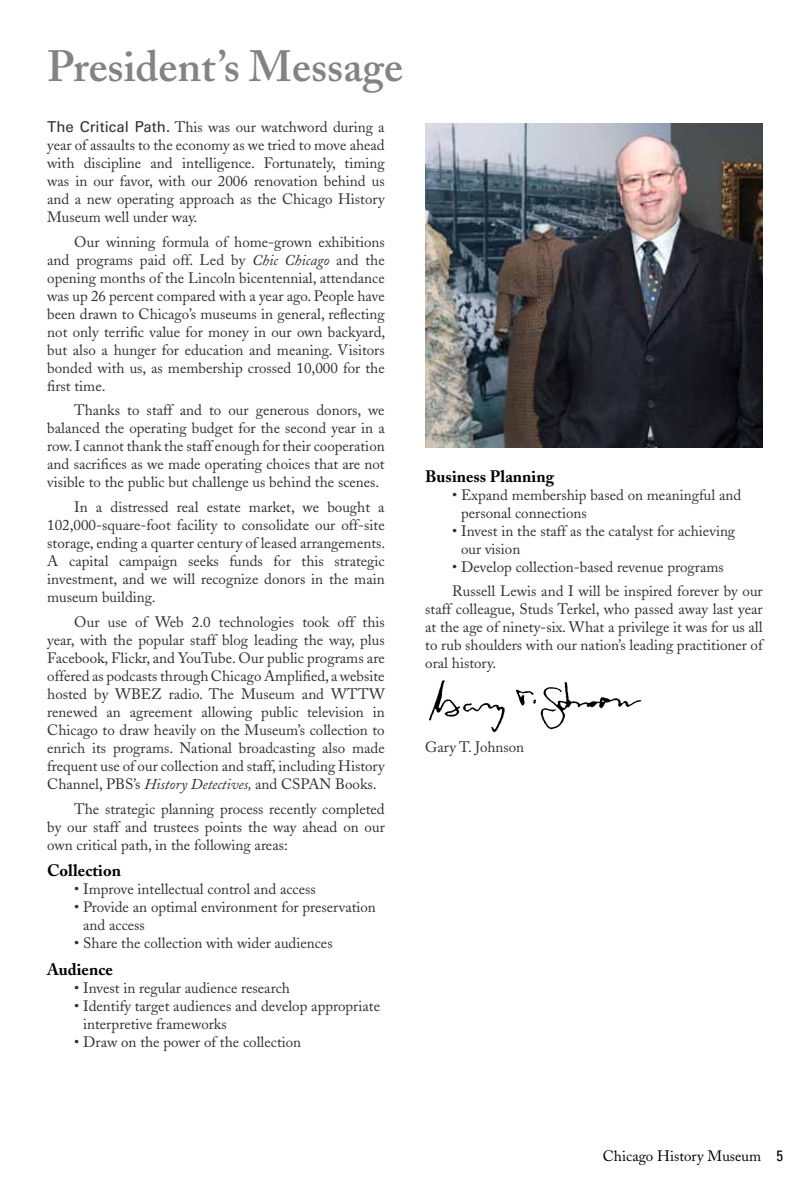
<style>
.page{position:relative;width:810px;height:1188px;background:#fff}
.page>*{position:absolute;margin:0;border:0;box-sizing:border-box;transform-origin:0 0}
.t1{font:600 43.5px "Adobe Caslon";color:#848383}
.t2{font:700 16.5px "Adobe Caslon";color:#000}
.t3{font:15px/18px "Adobe Caslon";color:#312f2f;text-align:justify}
.t4{font:15px "Adobe Caslon";color:#000}
.s1{font-family:"Univers"}
.s2{font-style:italic}
.s3{font-family:"Univers";font-stretch:condensed}
</style>
<div class="page">
<img style="left:425px;top:124px;width:338px;height:324px">
<img style="left:429px;top:680px;width:213px;height:53px">
<h1 class="t1" style="left:47px;top:40px;width:357px">President’s Message</h1>
<p class="t3" style="left:47px;top:118px;width:339px"><span class="s1">The Critical Path.</span> This was our watchword during a year of assaults to the economy as we tried to move ahead with discipline and intelligence. Fortunately, timing was in our favor, with our 2006 renovation behind us and a new operating approach as the Chicago History Museum well under way.</p>
<p class="t3" style="left:47px;top:233px;width:340px;text-indent:27px">Our winning formula of home-grown exhibitions and programs paid off. Led by <span class="s2">Chic Chicago</span> and the opening months of the Lincoln bicentennial, attendance was up 26 percent compared with a year ago. People have been drawn to Chicago’s museums in general, reflecting not only terrific value for money in our own backyard, but also a hunger for education and meaning. Visitors bonded with us, as membership crossed 10,000 for the first time.</p>
<p class="t3" style="left:47px;top:401px;width:339px;text-indent:27px">Thanks to staff and to our generous donors, we balanced the operating budget for the second year in a row. I cannot thank the staff enough for their cooperation and sacrifices as we made operating choices that are not visible to the public but challenge us behind the scenes.</p>
<p class="t3" style="left:47px;top:498px;width:340px;text-indent:27px">In a distressed real estate market, we bought a 102,000-square-foot facility to consolidate our off-site storage, ending a quarter century of leased arrangements.<br>A capital campaign seeks funds for this strategic investment, and we will recognize donors in the main museum building.</p>
<p class="t3" style="left:47px;top:613px;width:339px;text-indent:27px">Our use of Web 2.0 technologies took off this year, with the popular staff blog leading the way, plus Facebook, Flickr, and YouTube. Our public programs are offered as podcasts through Chicago Amplified, a website hosted by WBEZ radio. The Museum and WTTW renewed an agreement allowing public television in Chicago to draw heavily on the Museum’s collection to enrich its programs. National broadcasting also made frequent use of our collection and staff, including History Channel, PBS’s <span class="s2">History Detectives,</span> and CSPAN Books.</p>
<p class="t3" style="left:47px;top:800px;width:339px;text-indent:27px">The strategic planning process recently completed by our staff and trustees points the way ahead on our own critical path, in the following areas:</p>
<p class="t2" style="left:47px;top:860px;width:75px">Collection</p>
<p class="t3" style="left:74px;top:880px;width:243px">• Improve intellectual control and access</p>
<p class="t3" style="left:83px;top:898px;width:294px;text-indent:-9px">• Provide an optimal environment for preservation and access</p>
<p class="t3" style="left:74px;top:934px;width:260px">• Share the collection with wider audiences</p>
<p class="t2" style="left:47px;top:959px;width:67px">Audience</p>
<p class="t3" style="left:74px;top:979px;width:217px">• Invest in regular audience research</p>
<p class="t3" style="left:83px;top:997px;width:298px;text-indent:-9px">• Identify target audiences and develop appropriate interpretive frameworks</p>
<p class="t3" style="left:74px;top:1033px;width:228px">• Draw on the power of the collection</p>
<p class="t2" style="left:425px;top:466px;width:130px">Business Planning</p>
<p class="t3" style="left:461px;top:486px;width:282px;text-indent:-9px">• Expand membership based on meaningful and personal connections</p>
<p class="t3" style="left:461px;top:522px;width:276px;text-indent:-9px">• Invest in the staff as the catalyst for achieving our vision</p>
<p class="t3" style="left:452px;top:554px;width:312px;line-height:24.8px">• Develop collection-based revenue programs<br>Russell Lewis and I will be inspired forever by our</p>
<p class="t3" style="left:425px;top:600px;width:339px">staff colleague, Studs Terkel, who passed away last year at the age of ninety-six. What a privilege it was for us all to rub shoulders with our nation’s leading practitioner of oral history.</p>
<p class="t3" style="left:425px;top:738px;width:100px">Gary T. Johnson</p>
<p class="t4" style="left:603px;top:1147px;width:182px">Chicago History Museum <span class="s3">5</span></p>
</div>
